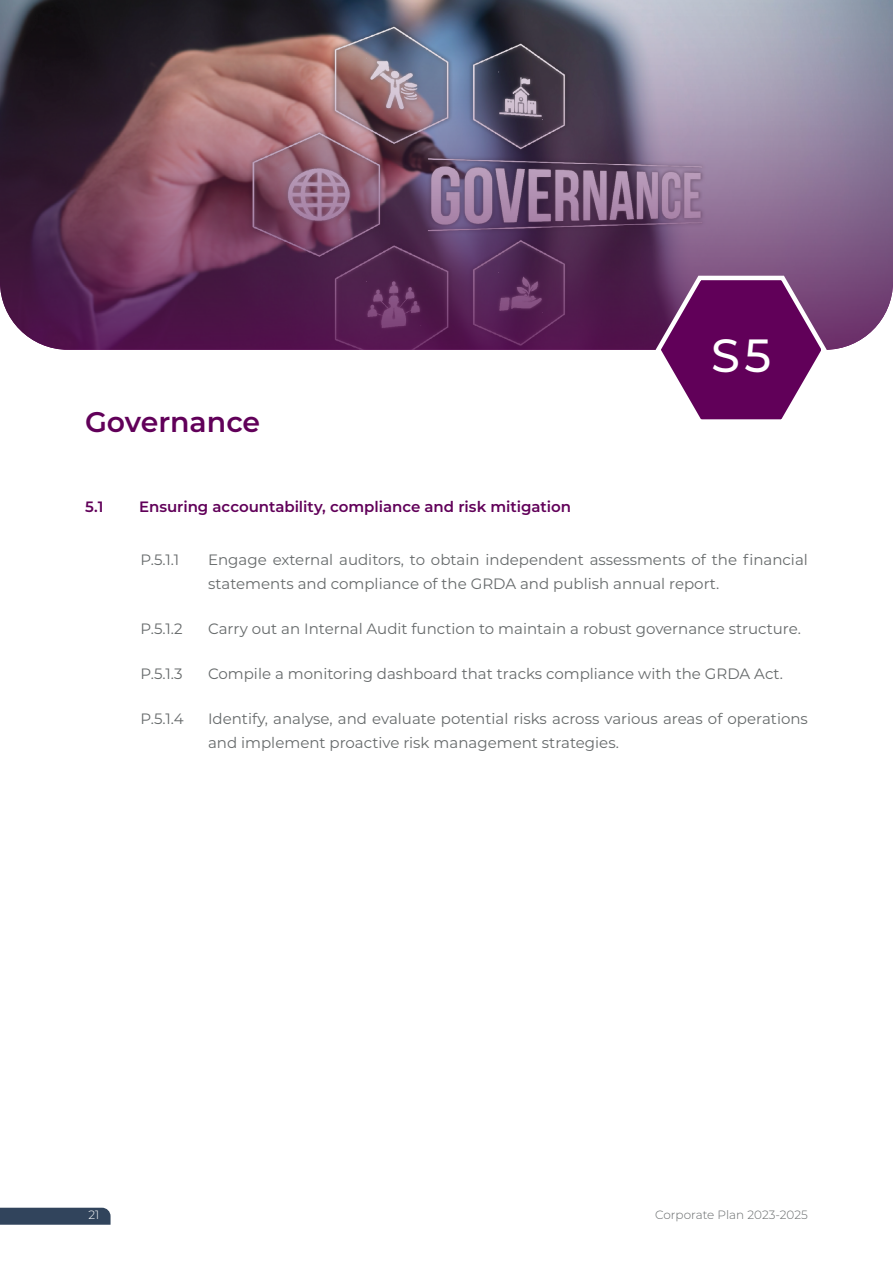
<style>
.page{position:relative;width:893px;height:1263px;background:#fff}
.page>*{position:absolute;margin:0;border:0;box-sizing:border-box;transform-origin:0 0}
.Text_Bodies{font:500 46.5px "Montserrat";color:#fff}
.S1-S5_Title_Heading{font:600 28.35px "Montserrat";color:#610059}
.Text_Bodies-2{font:15px/24px "Montserrat";color:#666a6b}
.Sub_headings{font:600 15px "Montserrat";color:#610059}
.t1{font:300 12px "Montserrat";color:#666a6b}
.t2{font:300 12px "Montserrat";color:#fff}
</style>
<div class="page">
<svg style="left:0;top:1208px;width:111px;height:17px;background:#364960"></svg>
<img style="left:0;top:0;width:893px;height:350px">
<svg style="left:653px;top:272px;width:176px;height:148px"></svg>
<p class="S1-S5_Title_Heading" style="left:85px;top:402px;width:177px">Governance</p>
<p class="Text_Bodies" style="left:711px;top:323px;width:62px">S5</p>
<p class="Sub_headings" style="left:85px;top:496px;width:20px">5.1</p>
<p class="Sub_headings" style="left:139px;top:496px;width:433px">Ensuring accountability, compliance and risk mitigation</p>
<p class="Text_Bodies-2" style="left:141px;top:547px;width:40px">P.5.1.1</p>
<p class="Text_Bodies-2" style="left:208px;top:547px;width:601px">Engage external auditors, to obtain independent assessments of the financial statements and compliance of the GRDA and publish annual report.</p>
<p class="Text_Bodies-2" style="left:141px;top:616px;width:44px">P.5.1.2</p>
<p class="Text_Bodies-2" style="left:208px;top:616px;width:594px">Carry out an Internal Audit function to maintain a robust governance structure.</p>
<p class="Text_Bodies-2" style="left:141px;top:661px;width:44px">P.5.1.3</p>
<p class="Text_Bodies-2" style="left:208px;top:661px;width:576px">Compile a monitoring dashboard that tracks compliance with the GRDA Act.</p>
<p class="Text_Bodies-2" style="left:141px;top:706px;width:45px">P.5.1.4</p>
<p class="Text_Bodies-2" style="left:208px;top:706px;width:601px">Identify, analyse, and evaluate potential risks across various areas of operations and implement proactive risk management strategies.</p>
<p class="t2" style="left:88px;top:1207px;width:12px">21</p>
<p class="t1" style="left:655px;top:1207px;width:154px">Corporate Plan 2023-2025</p>
</div>
